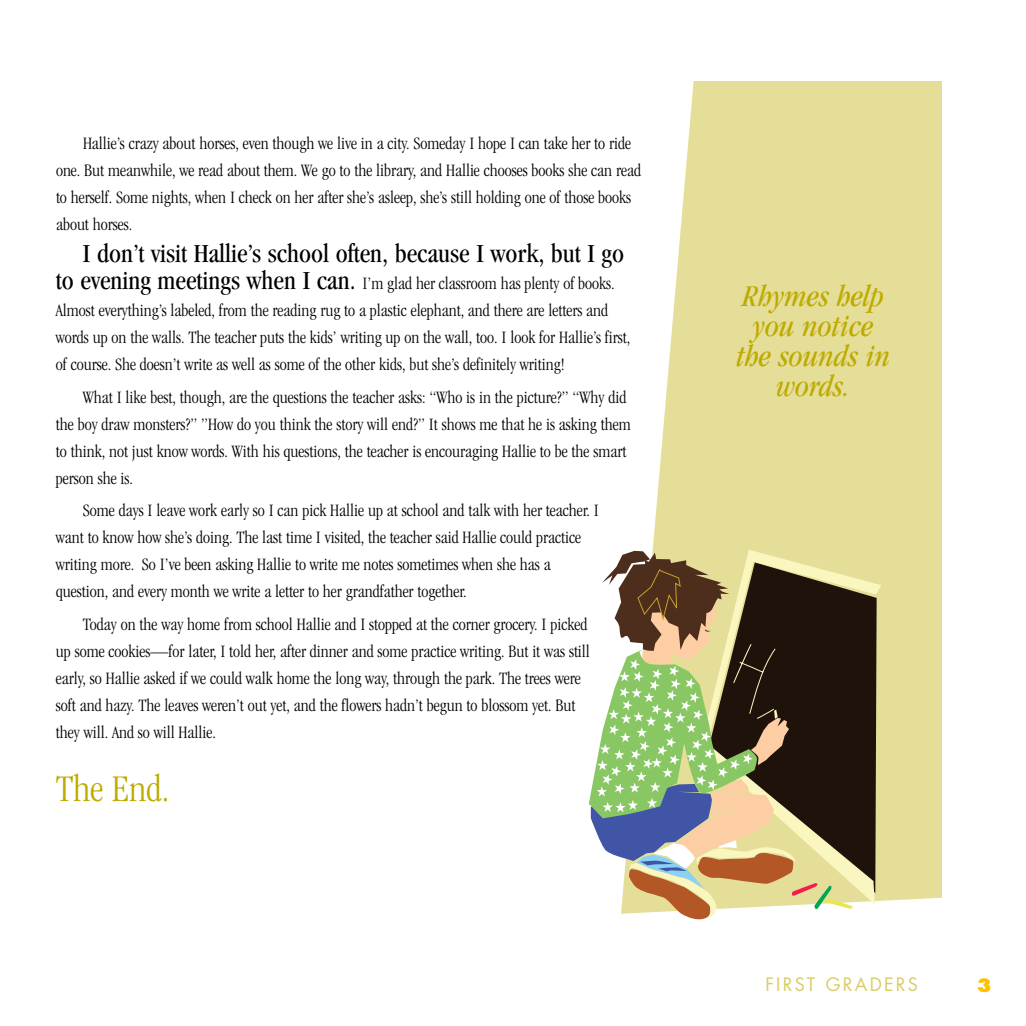
<style>
.page{position:relative;width:1026px;height:1026px;background:#fff}
.page>*{position:absolute;margin:0;border:0;box-sizing:border-box;transform-origin:0 0}
.t1{font:300 condensed 39px "Garamond";color:#beab00}
.t2{font:italic condensed 31.2px/30px "Garamond";color:#beab00;text-align:center}
.t3{font:condensed 27px "Garamond";color:#000}
.t4{font:300 condensed 18px/27px "Garamond";color:#000}
.t5{font:18px "Futura";letter-spacing:.125em;color:#d8cd66}
.t6{font:800 18px "Futura";color:#ffc100}
.s1{font-weight:400;font-size:27px}
</style>
<div class="page">
<div style="left:652px;top:81px;width:290px;height:820px;background:#e5de99"></div>
<svg style="left:589px;top:550px;width:292px;height:369px;background:#8c886a"></svg>
<p class="t4" style="left:56px;top:131px;width:587px;text-indent:27px">Hallie’s crazy about horses, even though we live in a city. Someday I hope I can take her to ride one. But meanwhile, we read about them. We go to the library, and Hallie chooses books she can read to herself. Some nights, when I check on her after she’s asleep, she’s still holding one of those books about horses.</p>
<p class="t3" style="left:83px;top:243px;width:543px">I don’t visit Hallie’s school often, because I work, but I go</p>
<p class="t4" style="left:56px;top:272px;width:576px"><span class="s1">to evening meetings when I can.</span> I’m glad her classroom has plenty of books.<br>Almost everything’s labeled, from the reading rug to a plastic elephant, and there are letters and words up on the walls. The teacher puts the kids’ writing up on the wall, too. I look for Hallie’s first, of course. She doesn’t write as well as some of the other kids, but she’s definitely writing!</p>
<p class="t4" style="left:56px;top:385px;width:576px;text-indent:27px">What I like best, though, are the questions the teacher asks: “Who is in the picture?” “Why did the boy draw monsters?” ”How do you think the story will end?” It shows me that he is asking them to think, not just know words. With his questions, the teacher is encouraging Hallie to be the smart person she is.</p>
<p class="t4" style="left:56px;top:498px;width:544px;text-indent:27px">Some days I leave work early so I can pick Hallie up at school and talk with her teacher. I want to know how she’s doing. The last time I visited, the teacher said Hallie could practice writing more. So I’ve been asking Hallie to write me notes sometimes when she has a question, and every month we write a letter to her grandfather together.</p>
<p class="t4" style="left:56px;top:612px;width:535px;text-indent:27px">Today on the way home from school Hallie and I stopped at the corner grocery. I picked up some cookies—for later, I told her, after dinner and some practice writing. But it was still early, so Hallie asked if we could walk home the long way, through the park. The trees were soft and hazy. The leaves weren’t out yet, and the flowers hadn’t begun to blossom yet. But they will. And so will Hallie.</p>
<p class="t1" style="left:56px;top:773px;width:115px">The End.</p>
<p class="t2" style="left:736px;top:283px;width:155px">Rhymes help you notice the sounds in words.</p>
<p class="t5" style="left:765px;top:976px;width:154px">FIRST GRADERS</p>
<p class="t6" style="left:977px;top:977px;width:16px">3</p>
</div>
